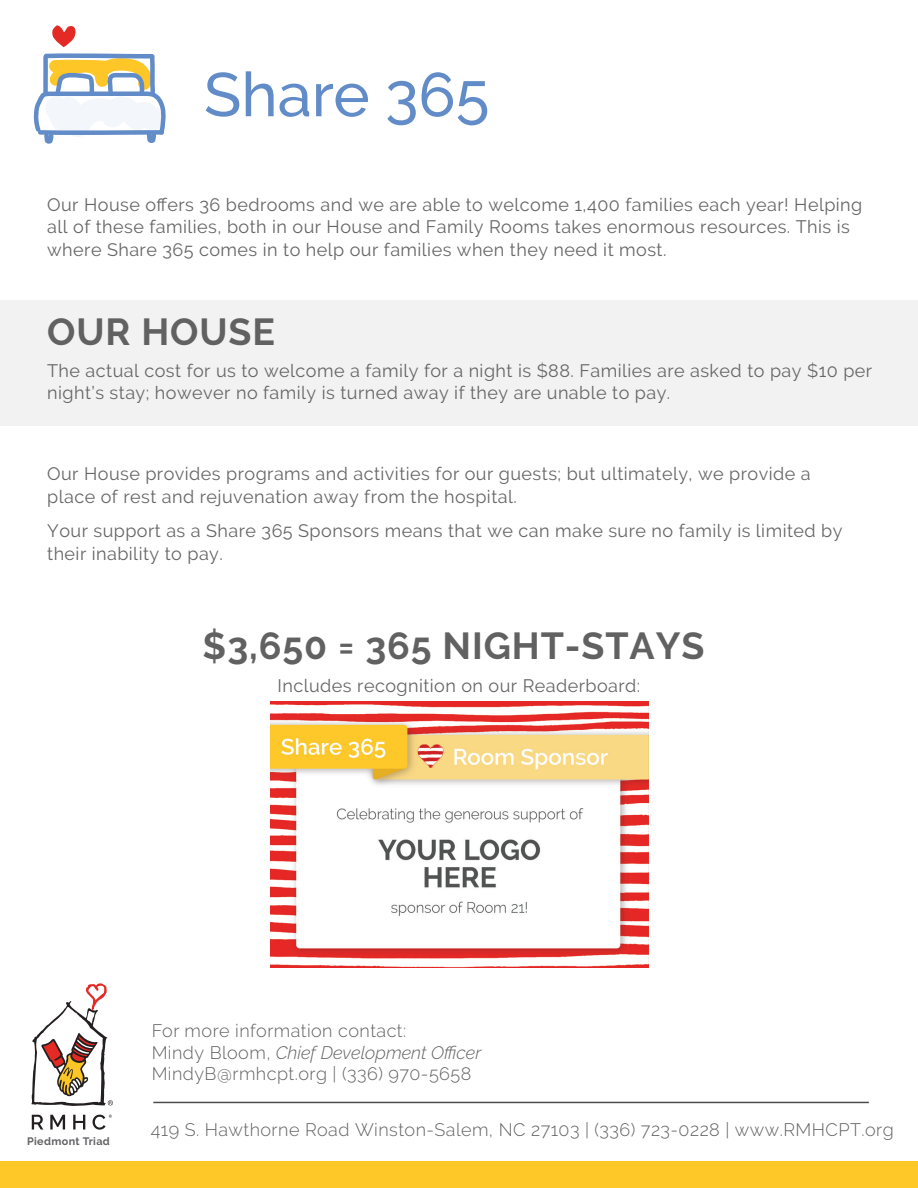
<style>
.page{position:relative;width:918px;height:1188px;background:#fff}
.page>*{position:absolute;margin:0;border:0;box-sizing:border-box;transform-origin:0 0}
.t1{font:500 61.5px "Raleway";color:#628cc8}
.t2{font:700 37.5px "Raleway";letter-spacing:.025em;color:#606160}
.t3{font:18px/22.5px "Raleway";letter-spacing:.025em;color:#666}
.t4{font:300 18px/21.6px "Raleway";letter-spacing:.025em;color:#606160}
.t5{font:700 10.8px "Raleway";letter-spacing:.035em;color:#636366}
.s1{font-style:italic}
</style>
<div class="page">
<div style="left:0;top:300px;width:918px;height:126px;background:#f2f2f2"></div>
<img style="left:270px;top:702px;width:378px;height:265px">
<svg style="left:52px;top:25px;width:24px;height:22px"></svg>
<svg style="left:33px;top:53px;width:133px;height:91px"></svg>
<div style="left:0;top:1161px;width:917px;height:27px;background:#fec829"></div>
<hr style="left:153px;top:1102px;width:716px;height:1px;background:#4c4c4c">
<svg style="left:32px;top:1115px;width:11px;height:15px"></svg>
<svg style="left:50px;top:1115px;width:15px;height:15px"></svg>
<svg style="left:73px;top:1115px;width:12px;height:15px"></svg>
<svg style="left:93px;top:1115px;width:19px;height:15px"></svg>
<svg style="left:31px;top:983px;width:82px;height:123px"></svg>
<h1 class="t1" style="left:204px;top:59px;width:287px">Share 365</h1>
<p class="t3" style="left:47px;top:193px;width:817px">Our House offers 36 bedrooms and we are able to welcome 1,400 families each year! Helping all of these families, both in our House and Family Rooms takes enormous resources. This is where Share 365 comes in to help our families when they need it most.</p>
<h2 class="t2" style="left:47px;top:310px;width:229px">OUR HOUSE</h2>
<p class="t3" style="left:47px;top:359px;width:827px">The actual cost for us to welcome a family for a night is $88. Families are asked to pay $10 per night’s stay; however no family is turned away if they are unable to pay.</p>
<p class="t3" style="left:47px;top:463px;width:765px">Our House provides programs and activities for our guests; but ultimately, we provide a place of rest and rejuvenation away from the hospital.</p>
<p class="t3" style="left:47px;top:520px;width:797px">Your support as a Share 365 Sponsors means that we can make sure no family is limited by their inability to pay.</p>
<h2 class="t2" style="left:203px;top:624px;width:503px">$3,650 = 365 NIGHT-STAYS</h2>
<p class="t3" style="left:278px;top:674px;width:364px">Includes recognition on our Readerboard:</p>
<p class="t5" style="left:27px;top:1135px;width:84px">Piedmont Triad</p>
<p class="t4" style="left:152px;top:1020px;width:331px">For more information contact:<br>Mindy Bloom, <span class="s1">Chief Development Officer<br></span>MindyB@rmhcpt.org | (336) 970-5658</p>
<p class="t4" style="left:151px;top:1119px;width:744px">419 S. Hawthorne Road Winston-Salem, NC 27103 | (336) 723-0228 | www.RMHCPT.org</p>
</div>
